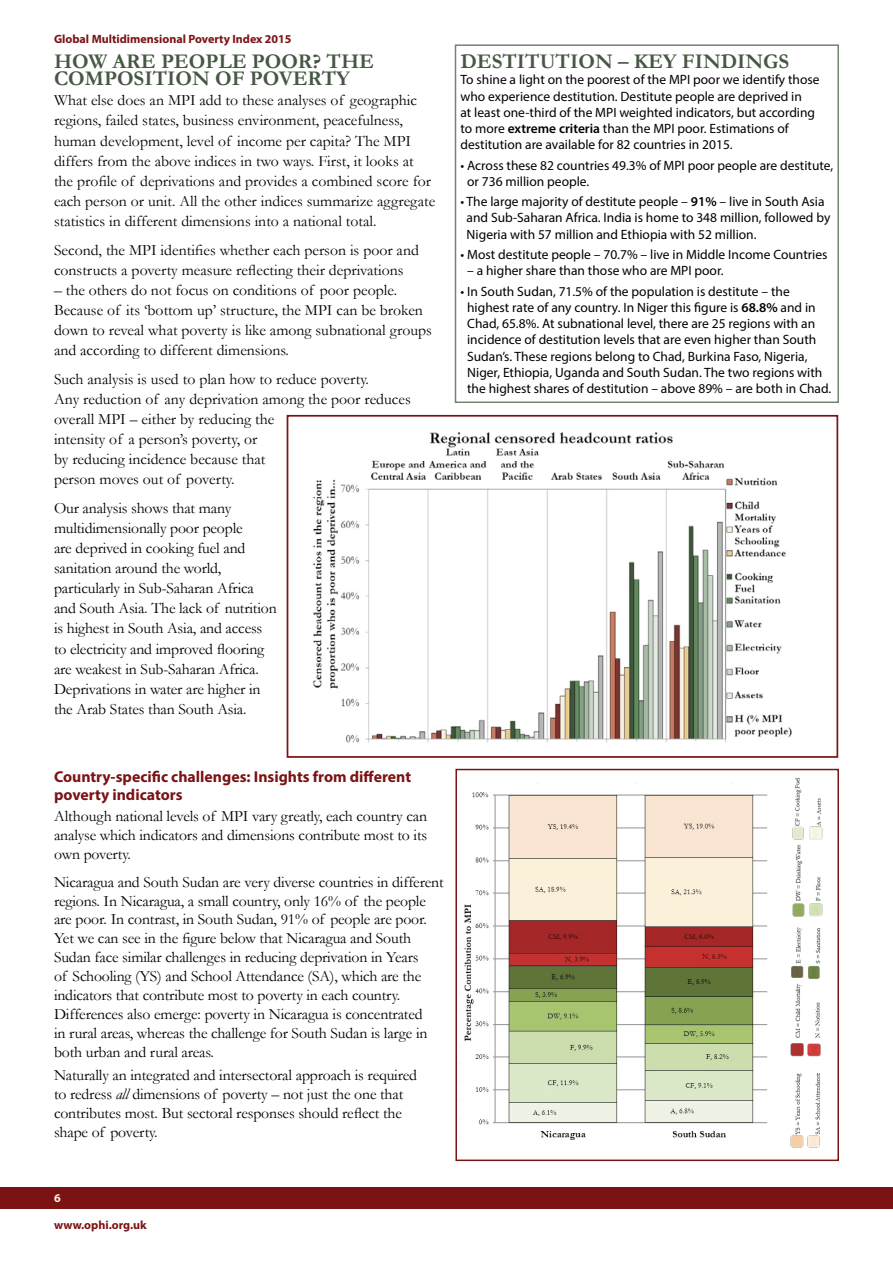
<style>
.page{position:relative;width:893px;height:1263px;background:#fff}
.page>*{position:absolute;margin:0;border:0;box-sizing:border-box;transform-origin:0 0}
.t1{font:700 21px/17.5px "Garamond";color:#465843}
.t2{font:15.75px/20.1px "Garamond";letter-spacing:-.01em;color:#000}
.t3{font:700 15.75px/18.9px "Myriad Pro";color:#7b1315}
.t4{font:13.5px/16.2px "Myriad Pro";color:#000}
.t5{font:700 12px "Myriad Pro";color:#7b1315}
.t6{font:700 12px "Myriad Pro";color:#ffefe0}
.s1{font-weight:600}
.s2{font-style:italic}
</style>
<div class="page">
<div style="left:0;top:1187px;width:893px;height:22px;background:#7b1315"></div>
<img style="left:313px;top:432px;width:479px;height:311px">
<div style="left:287px;top:415px;width:551px;height:343px;border:2px solid #7b1315"></div>
<div style="left:455px;top:769px;width:384px;height:392px;border:2px solid #7b1315"></div>
<img style="left:464px;top:782px;width:304px;height:358px">
<img style="left:790px;top:755px;width:37px;height:392px">
<div style="left:455px;top:44px;width:384px;height:359px;border:2px solid #70866d"></div>
<p class="t5" style="left:54px;top:31px;width:239px">Global Multidimensional Poverty Index 2015</p>
<h1 class="t1" style="left:54px;top:52px;width:322px">HOW ARE PEOPLE POOR? THE<br>COMPOSITION OF POVERTY</h1>
<p class="t2" style="left:54px;top:90px;width:383px">What else does an MPI add to these analyses of geographic regions, failed states, business environment, peacefulness, human development, level of income per capita? The MPI differs from the above indices in two ways. First, it looks at the profile of deprivations and provides a combined score for each person or unit. All the other indices summarize aggregate statistics in different dimensions into a national total.</p>
<p class="t2" style="left:54px;top:239px;width:366px">Second, the MPI identifies whether each person is poor and constructs a poverty measure reflecting their deprivations</p>
<p class="t2" style="left:54px;top:280px;width:379px">– the others do not focus on conditions of poor people.<br>Because of its ‘bottom up’ structure, the MPI can be broken down to reveal what poverty is like among subnational groups and according to different dimensions.</p>
<p class="t2" style="left:54px;top:368px;width:358px">Such analysis is used to plan how to reduce poverty.<br>Any reduction of any deprivation among the poor reduces overall MPI – either by reducing the<br>intensity of a person’s poverty, or<br>by reducing incidence because that<br>person moves out of poverty.</p>
<p class="t2" style="left:54px;top:498px;width:224px">Our analysis shows that many multidimensionally poor people<br>are deprived in cooking fuel and sanitation around the world, particularly in Sub-Saharan Africa and South Asia. The lack of nutrition is highest in South Asia, and access to electricity and improved flooring are weakest in Sub-Saharan Africa.<br>Deprivations in water are higher in the Arab States than South Asia.</p>
<h1 class="t1" style="left:460px;top:52px;width:330px">DESTITUTION – KEY FINDINGS</h1>
<p class="t4" style="left:460px;top:72px;width:361px">To shine a light on the poorest of the MPI poor we identify those who experience destitution. Destitute people are deprived in<br>at least one-third of the MPI weighted indicators, but according to more <span class="s1">extreme criteria</span> than the MPI poor. Estimations of destitution are available for 82 countries in 2015.</p>
<p class="t4" style="left:467px;top:157px;width:368px;text-indent:-7px">• Across these 82 countries 49.3% of MPI poor people are destitute, or 736 million people.</p>
<p class="t4" style="left:467px;top:193px;width:365px;text-indent:-6px">• The large majority of destitute people – <span class="s1">91%</span> – live in South Asia and Sub-Saharan Africa. India is home to 348 million, followed by<br>Nigeria with 57 million and Ethiopia with 52 million.</p>
<p class="t4" style="left:460px;top:246px;width:369px">• Most destitute people – 70.7% – live in Middle Income Countries</p>
<p class="t4" style="left:467px;top:262px;width:258px">– a higher share than those who are MPI poor.</p>
<p class="t4" style="left:467px;top:283px;width:366px;text-indent:-7px">• In South Sudan, 71.5% of the population is destitute – the highest rate of any country. In Niger this figure is <span class="s1">68.8%</span> and in Chad, 65.8%. At subnational level, there are 25 regions with an incidence of destitution levels that are even higher than South Sudan’s. These regions belong to Chad, Burkina Faso, Nigeria, Niger, Ethiopia, Uganda and South Sudan. The two regions with the highest shares of destitution – above 89% – are both in Chad.</p>
<p class="t3" style="left:54px;top:766px;width:359px">Country-specific challenges: Insights from different poverty indicators</p>
<p class="t2" style="left:54px;top:807px;width:375px;line-height:18.9px;text-align:justify">Although national levels of MPI vary greatly, each country can analyse which indicators and dimensions contribute most to its own poverty.</p>
<p class="t2" style="left:54px;top:872px;width:391px;line-height:18.9px">Nicaragua and South Sudan are very diverse countries in different regions. In Nicaragua, a small country, only 16% of the people are poor. In contrast, in South Sudan, 91% of people are poor.<br>Yet we can see in the figure below that Nicaragua and South Sudan face similar challenges in reducing deprivation in Years<br>of Schooling (YS) and School Attendance (SA), which are the indicators that contribute most to poverty in each country.<br>Differences also emerge: poverty in Nicaragua is concentrated<br>in rural areas, whereas the challenge for South Sudan is large in both urban and rural areas.</p>
<p class="t2" style="left:54px;top:1065px;width:365px;line-height:18.9px">Naturally an integrated and intersectoral approach is required to redress <span class="s2">all</span> dimensions of poverty – not just the one that contributes most. But sectoral responses should reflect the shape of poverty.</p>
<p class="t6" style="left:54px;top:1190px;width:8px">6</p>
<p class="t5" style="left:54px;top:1217px;width:94px">www.ophi.org.uk</p>
</div>
